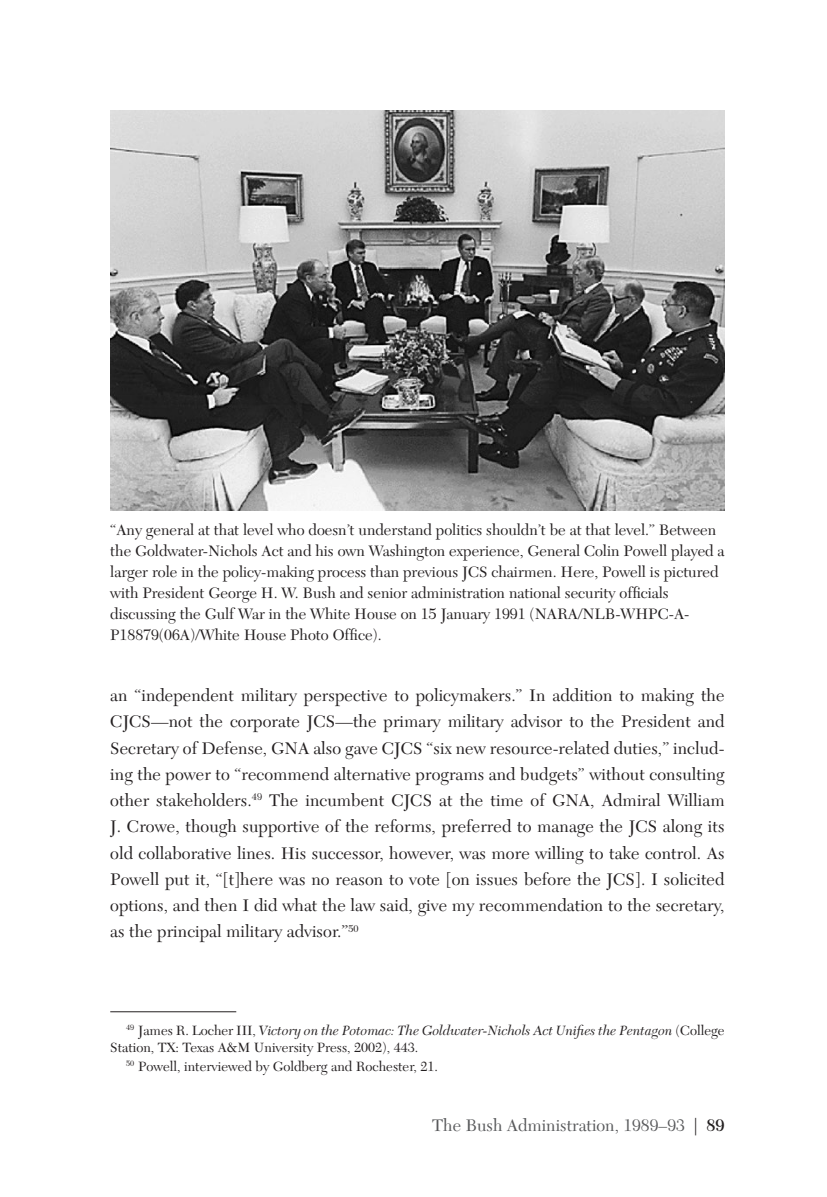
<style>
.page{position:relative;width:827px;height:1197px;background:#fff}
.page>*{position:absolute;margin:0;border:0;box-sizing:border-box;transform-origin:0 0}
.body{font:17.5px/26.2px "New Caledonia LT Std";letter-spacing:.005em;color:#231f20;text-align:justify}
.t1{font:17.5px "New Caledonia LT Std";color:#58595b}
.t2{font:15.75px/21px "New Caledonia LT Std";color:#231f20}
.footnote{font:14px/16.8px "New Caledonia LT Std";color:#231f20}
.s1{font-style:italic}
.s2{color:#231f20}
.s3{font-weight:600;color:#231f20}
</style>
<div class="page">
<hr style="left:110px;top:1011px;width:126px;height:1px;background:#231f20">
<img style="left:110px;top:110px;width:614px;height:400px">
<p class="t2" style="left:110px;top:520px;width:616px">“Any general at that level who doesn’t understand politics shouldn’t be at that level.” Between the Goldwater-Nichols Act and his own Washington experience, General Colin Powell played a larger role in the policy-making process than previous JCS chairmen. Here, Powell is pictured with President George H. W. Bush and senior administration national security officials discussing the Gulf War in the White House on 15 January 1991 (NARA/NLB-WHPC-A-P18879(06A)/White House Photo Office).</p>
<p class="body" style="left:110px;top:683px;width:616px">an “independent military perspective to policymakers.” In addition to making the CJCS—not the corporate JCS—the primary military advisor to the President and Secretary of Defense, GNA also gave CJCS “six new resource-related duties,” includ&shy;ing the power to “recommend alternative programs and budgets” without consulting other stakeholders.<sup>49</sup> The incumbent CJCS at the time of GNA, Admiral William J. Crowe, though supportive of the reforms, preferred to manage the JCS along its old collaborative lines. His successor, however, was more willing to take control. As Powell put it, “[t]here was no reason to vote [on issues before the JCS]. I solicited options, and then I did what the law said, give my recommendation to the secretary, as the principal military advisor.”<sup>50</sup></p>
<p class="footnote" style="left:110px;top:1022px;width:616px;text-indent:16px"><sup>49</sup> James R. Locher III, <span class="s1">Victory on the Potomac: The Goldwater-Nichols Act Unifies the Pentagon</span> (College<br>Station, TX: Texas A&amp;M University Press, 2002), 443.</p>
<p class="footnote" style="left:126px;top:1058px;width:313px"><sup>50</sup> Powell, interviewed by Goldberg and Rochester, 21.</p>
<p class="t1" style="left:432px;top:1115px;width:294px">The Bush Administration, 1989–93 <span class="s2">|</span> <span class="s3">89</span></p>
</div>
